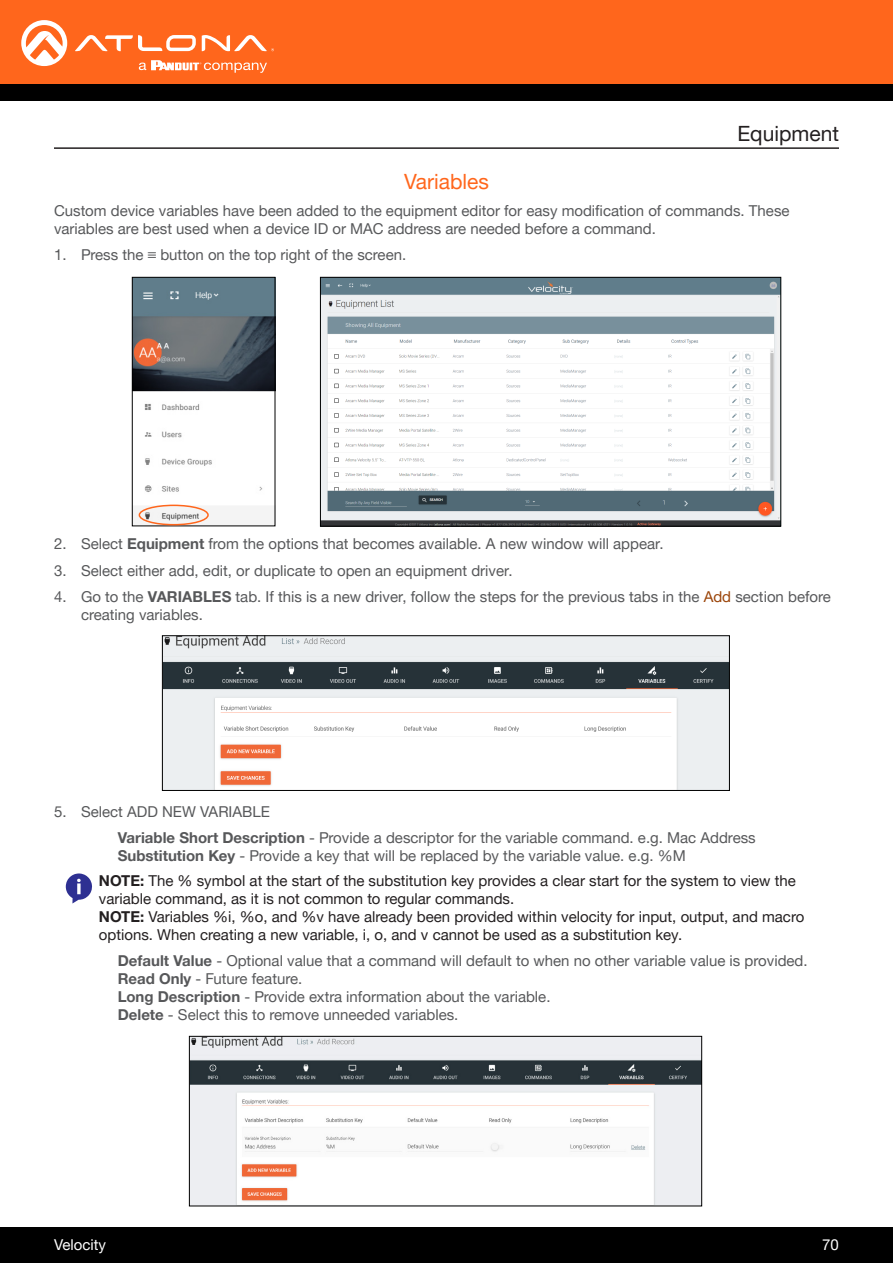
<style>
.page{position:relative;width:893px;height:1263px;background:#fff}
.page>*{position:absolute;margin:0;border:0;box-sizing:border-box;transform-origin:0 0}
.Non_TOC_Section_Head{font:21px "Helvetica Neue LTW1 G";color:#231f20}
.Subsection_Header{font:21px "Helvetica Neue LTW1 G";color:#ff661c}
.General_Text{font:15px/18px "Helvetica Neue LTW1 G";color:#57585a}
.General_Text-2{font:15px/18px "Helvetica Neue LTW1 G";color:#231f20}
.t1{font:15px "Helvetica Neue LTW1 G";color:#fff}
.s1{font-family:"Times New Roman";font-weight:700}
.s2{font-weight:700}
.s3{color:#9b450a}
</style>
<div class="page">
<div style="left:0;top:1227px;width:893px;height:36px;background:#000"></div>
<div style="left:0;top:0;width:893px;height:84px;background:#ff661c"></div>
<div style="left:0;top:84px;width:893px;height:16px;background:#000"></div>
<svg style="left:75px;top:35px;width:121px;height:16px"></svg>
<svg style="left:202px;top:35px;width:72px;height:16px"></svg>
<svg style="left:21px;top:20px;width:46px;height:46px"></svg>
<svg style="left:139px;top:60px;width:128px;height:13px"></svg>
<hr style="left:54px;top:147px;width:785px;height:2px;background:#231f20">
<img style="left:164px;top:637px;width:564px;height:152px">
<div style="left:162px;top:635px;width:568px;height:156px;border:1px solid #000"></div>
<img style="left:134px;top:279px;width:139px;height:245px">
<div style="left:132px;top:277px;width:143px;height:249px;border:1px solid #000"></div>
<img style="left:322px;top:279px;width:457px;height:245px">
<div style="left:320px;top:277px;width:461px;height:249px;border:1px solid #000"></div>
<div style="left:139px;top:505px;width:70px;height:20px;border:2px solid #ff661c;border-radius:50%"></div>
<img style="left:191px;top:1038px;width:509px;height:166px">
<div style="left:189px;top:1036px;width:513px;height:170px;border:1px solid #000"></div>
<svg style="left:66px;top:873px;width:26px;height:30px"></svg>
<p class="Non_TOC_Section_Head" style="left:737px;top:120px;width:103px">Equipment</p>
<p class="Subsection_Header" style="left:404px;top:169px;width:86px">Variables</p>
<p class="General_Text" style="left:54px;top:202px;width:737px">Custom device variables have been added to the equipment editor for easy modification of commands. These variables are best used when a device ID or MAC address are needed before a command.</p>
<p class="General_Text" style="left:54px;top:246px;width:354px">1. Press the <span class="s1">≡</span> button on the top right of the screen.</p>
<p class="General_Text" style="left:54px;top:535px;width:611px">2. Select <span class="s2">Equipment</span> from the options that becomes available. A new window will appear.</p>
<p class="General_Text" style="left:54px;top:561px;width:460px">3. Select either add, edit, or duplicate to open an equipment driver.</p>
<p class="General_Text" style="left:81px;top:588px;width:751px;text-indent:-27px">4. Go to the <span class="s2">VARIABLES</span> tab. If this is a new driver, follow the steps for the previous tabs in the <span class="s3">Add</span> section before creating variables.</p>
<p class="General_Text" style="left:54px;top:802px;width:217px">5. Select ADD NEW VARIABLE</p>
<p class="General_Text" style="left:118px;top:829px;width:639px"><span class="s2">Variable Short Description</span> - Provide a descriptor for the variable command. e.g. Mac Address</p>
<p class="General_Text" style="left:118px;top:847px;width:570px"><span class="s2">Substitution Key</span> - Provide a key that will be replaced by the variable value. e.g. %M</p>
<p class="General_Text-2" style="left:99px;top:871px;width:698px"><span class="s2">NOTE:</span> The % symbol at the start of the substitution key provides a clear start for the system to view the variable command, as it is not common to regular commands.</p>
<p class="General_Text-2" style="left:99px;top:907px;width:707px"><span class="s2">NOTE:</span> Variables %i, %o, and %v have already been provided within velocity for input, output, and macro options. When creating a new variable, i, o, and v cannot be used as a substitution key.</p>
<p class="General_Text" style="left:118px;top:951px;width:691px"><span class="s2">Default Value</span> - Optional value that a command will default to when no other variable value is provided.</p>
<p class="General_Text" style="left:118px;top:969px;width:186px"><span class="s2">Read Only</span> - Future feature.</p>
<p class="General_Text" style="left:118px;top:987px;width:434px"><span class="s2">Long Description</span> - Provide extra information about the variable.</p>
<p class="General_Text" style="left:118px;top:1005px;width:342px"><span class="s2">Delete</span> - Select this to remove unneeded variables.</p>
<p class="t1" style="left:54px;top:1235px;width:54px">Velocity</p>
<p class="t1" style="left:822px;top:1235px;width:18px">70</p>
</div>
